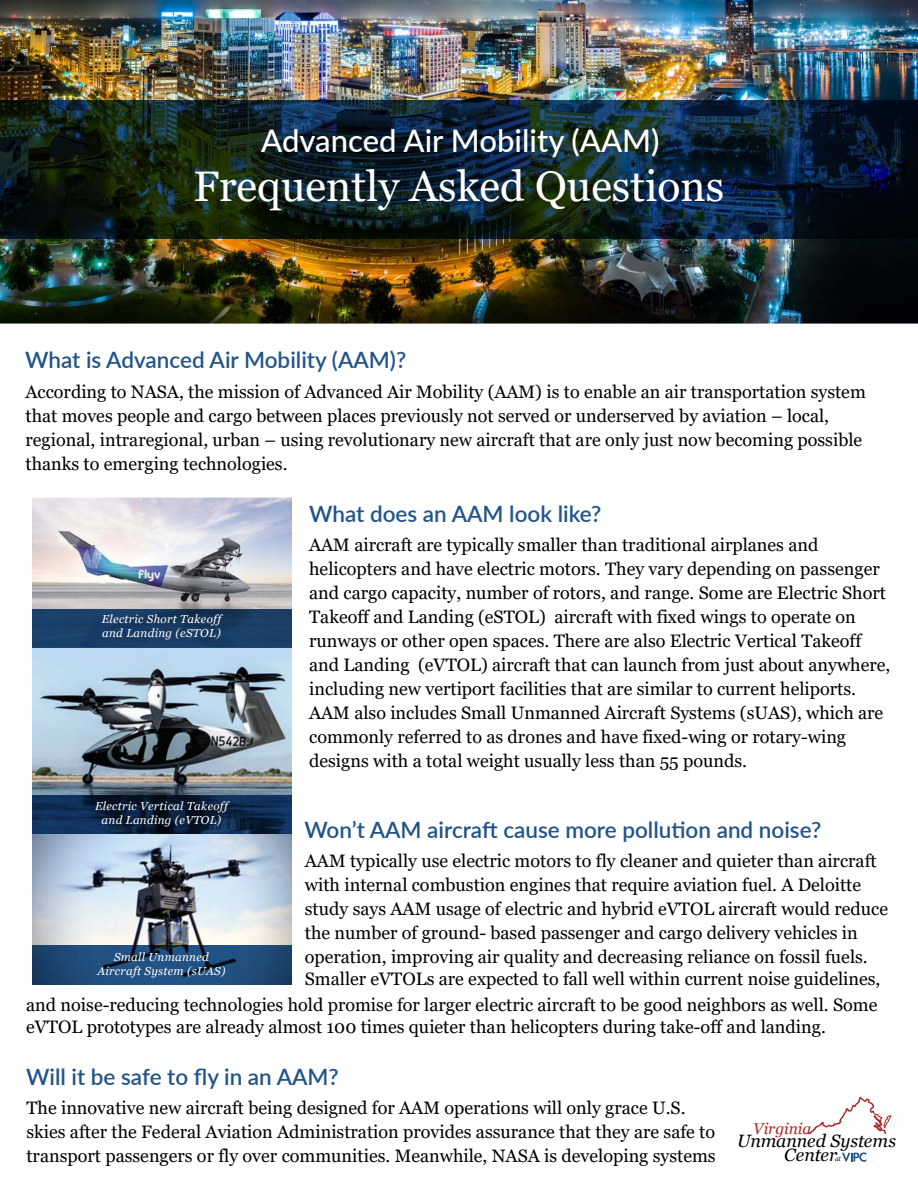
<style>
.page{position:relative;width:918px;height:1188px;background:#fff}
.page>*{position:absolute;margin:0;border:0;box-sizing:border-box;transform-origin:0 0}
.t1{font:42.75px "Georgia";color:#fff}
.t2{font:500 31.05px "Lato";color:#fff}
.t3{font:600 22.5px "Lato";color:#22548a}
.t4{font:18px/24px "Georgia";color:#000}
.t5{font:italic 17.85px/14.5px "Georgia";letter-spacing:-.005em;color:#000}
.t6{font:italic 15.6px "Georgia";letter-spacing:-.005em;color:#ae2624}
.t7{font:italic 11.55px/14px "Georgia";letter-spacing:.025em;color:#fff;text-align:center}
.t8{font:italic 7.5px "Minion Pro";color:#000}
</style>
<div class="page">
<img style="left:0;top:0;width:918px;height:324px">
<img style="left:0;top:101px;width:918px;height:137px">
<svg style="left:806px;top:1097px;width:86px;height:37px"></svg>
<svg style="left:842px;top:1153px;width:24px;height:9px"></svg>
<img style="left:32px;top:498px;width:260px;height:448px">
<img style="left:32px;top:609px;width:260px;height:38px">
<img style="left:32px;top:795px;width:260px;height:39px">
<img style="left:32px;top:946px;width:260px;height:38px">
<h2 class="t2" style="left:261px;top:118px;width:400px">Advanced Air Mobility (AAM)</h2>
<h1 class="t1" style="left:193px;top:161px;width:532px">Frequently Asked Questions</h1>
<p class="t3" style="left:25px;top:343px;width:383px">What is Advanced Air Mobility (AAM)?</p>
<p class="t4" style="left:26px;top:380px;width:842px">According to NASA, the mission of Advanced Air Mobility (AAM) is to enable an air transportation system that moves people and cargo between places previously not served or underserved by aviation – local, regional, intraregional, urban – using revolutionary new aircraft that are only just now becoming possible thanks to emerging technologies.</p>
<p class="t7" style="left:102px;top:612px;width:121px;text-align:left">Electric Short Takeoff and Landing (eSTOL)</p>
<p class="t7" style="left:95px;top:799px;width:134px">Electric Vertical Takeoff and Landing (eVTOL)</p>
<p class="t7" style="left:98px;top:950px;width:129px">Small Unmanned<br>Aircraft System (sUAS)</p>
<p class="t3" style="left:309px;top:497px;width:294px">What does an AAM look like?</p>
<p class="t4" style="left:309px;top:533px;width:583px">AAM aircraft are typically smaller than traditional airplanes and helicopters and have electric motors. They vary depending on passenger and cargo capacity, number of rotors, and range. Some are Electric Short Takeoff and Landing (eSTOL) aircraft with fixed wings to operate on runways or other open spaces. There are also Electric Vertical Takeoff and Landing (eVTOL) aircraft that can launch from just about anywhere, including new vertiport facilities that are similar to current heliports.<br>AAM also includes Small Unmanned Aircraft Systems (sUAS), which are commonly referred to as drones and have fixed-wing or rotary-wing designs with a total weight usually less than 55 pounds.</p>
<p class="t3" style="left:305px;top:813px;width:518px">Won’t AAM aircraft cause more pollution and noise?</p>
<p class="t4" style="left:305px;top:849px;width:585px">AAM typically use electric motors to fly cleaner and quieter than aircraft with internal combustion engines that require aviation fuel. A Deloitte study says AAM usage of electric and hybrid eVTOL aircraft would reduce the number of ground- based passenger and cargo delivery vehicles in operation, improving air quality and decreasing reliance on fossil fuels.<br>Smaller eVTOLs are expected to fall well within current noise guidelines,</p>
<p class="t4" style="left:26px;top:994px;width:853px;line-height:22.5px">and noise-reducing technologies hold promise for larger electric aircraft to be good neighbors as well. Some eVTOL prototypes are already almost 100 times quieter than helicopters during take-off and landing.</p>
<p class="t3" style="left:26px;top:1061px;width:314px">Will it be safe to fly in an AAM?</p>
<p class="t4" style="left:26px;top:1096px;width:691px">The innovative new aircraft being designed for AAM operations will only grace U.S. skies after the Federal Aviation Administration provides assurance that they are safe to transport passengers or fly over communities. Meanwhile, NASA is developing systems</p>
<p class="t6" style="left:753px;top:1119px;width:60px">Virginia</p>
<p class="t5" style="left:784px;top:1133px;width:114px;text-indent:-47px">Unmanned Systems<br>Center</p>
<p class="t8" style="left:835px;top:1154px;width:7px">at</p>
</div>
